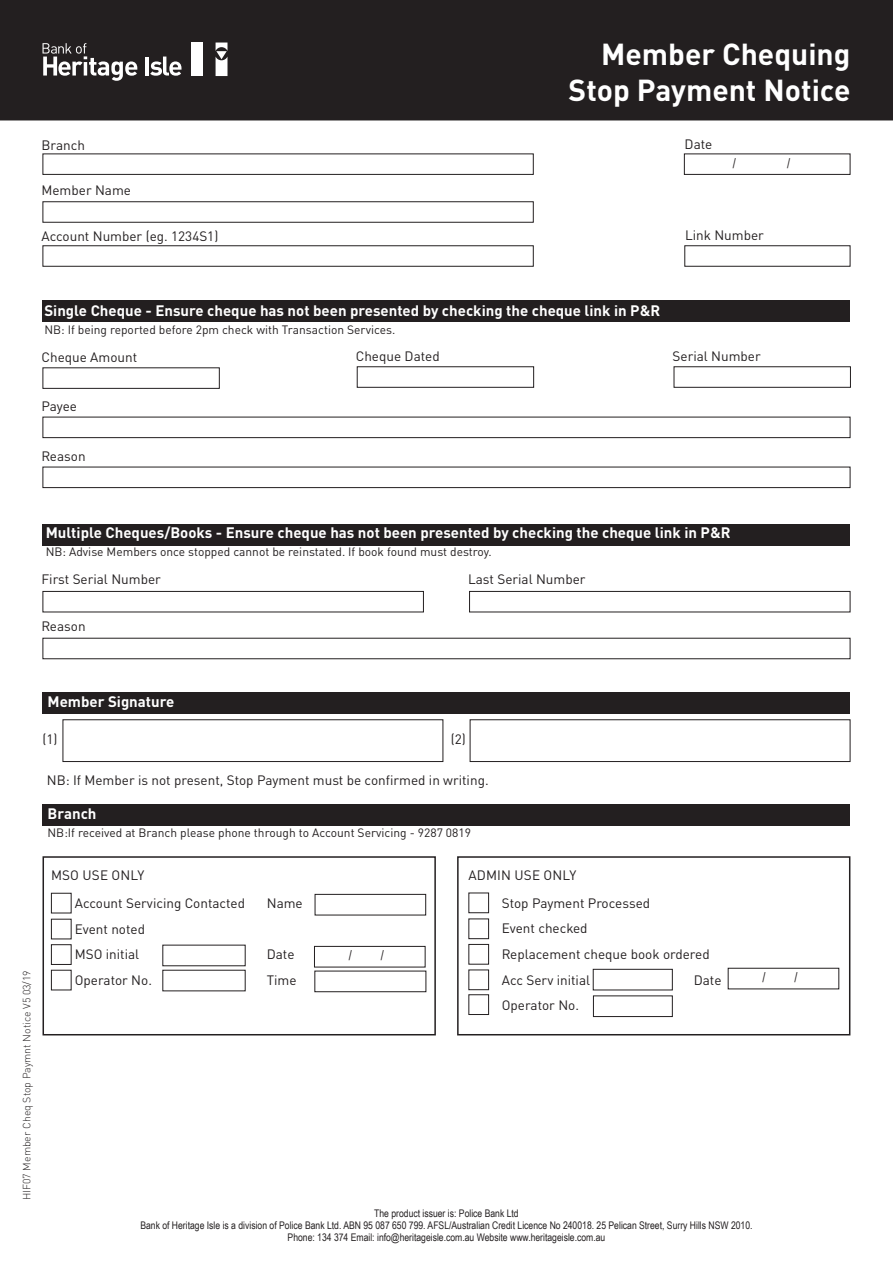
<style>
.page{position:relative;width:893px;height:1263px;background:#fff}
.page>*{position:absolute;margin:0;border:0;box-sizing:border-box;transform-origin:0 0}
.t1{font:700 30px/36px "DIN Pro";color:#fff;text-align:right}
.t2{font:700 15px "DIN Pro";color:#fff}
.t3{font:13.5px/25.5px "DIN Pro";color:#231f20}
.t4{font:13.5px "Arial Narrow";color:#231f20}
.t5{font:12px "DIN Pro";color:#231f20}
.t6{font:10.5px/12px "Arial Narrow";color:#231f20;text-align:center}
.t7{font:300 10.5px "DIN Pro";color:#231f20}
</style>
<div class="page">
<div style="left:314px;top:946px;width:111px;height:21px;border:1px solid #231f20"></div>
<div style="left:0;top:0;width:893px;height:120px;background:#231f20"></div>
<div style="left:43px;top:153px;width:491px;height:22px;border:1px solid #231f20"></div>
<div style="left:43px;top:201px;width:491px;height:22px;border:1px solid #231f20"></div>
<div style="left:43px;top:245px;width:491px;height:22px;border:1px solid #231f20"></div>
<div style="left:684px;top:154px;width:166px;height:21px;border:1px solid #231f20"></div>
<div style="left:684px;top:245px;width:166px;height:22px;border:1px solid #231f20"></div>
<div style="left:43px;top:301px;width:807px;height:21px;background:#231f20"></div>
<div style="left:43px;top:367px;width:177px;height:22px;border:1px solid #231f20"></div>
<div style="left:43px;top:417px;width:807px;height:21px;border:1px solid #231f20"></div>
<div style="left:43px;top:467px;width:807px;height:21px;border:1px solid #231f20"></div>
<div style="left:674px;top:366px;width:177px;height:22px;border:1px solid #231f20"></div>
<div style="left:357px;top:366px;width:177px;height:22px;border:1px solid #231f20"></div>
<div style="left:43px;top:524px;width:807px;height:21px;background:#231f20"></div>
<div style="left:43px;top:591px;width:381px;height:21px;border:1px solid #231f20"></div>
<div style="left:469px;top:591px;width:381px;height:21px;border:1px solid #231f20"></div>
<div style="left:43px;top:638px;width:807px;height:21px;border:1px solid #231f20"></div>
<div style="left:470px;top:719px;width:380px;height:43px;border:1px solid #231f20"></div>
<div style="left:43px;top:692px;width:807px;height:21px;background:#231f20"></div>
<div style="left:63px;top:719px;width:380px;height:43px;border:1px solid #231f20"></div>
<div style="left:43px;top:804px;width:807px;height:21px;background:#231f20"></div>
<div style="left:457px;top:856px;width:393px;height:179px;border:2px solid #231f20"></div>
<div style="left:314px;top:971px;width:112px;height:21px;border:1px solid #231f20"></div>
<div style="left:315px;top:894px;width:111px;height:21px;border:1px solid #231f20"></div>
<div style="left:728px;top:968px;width:111px;height:21px;border:1px solid #231f20"></div>
<div style="left:593px;top:969px;width:80px;height:21px;border:1px solid #231f20"></div>
<div style="left:593px;top:995px;width:80px;height:22px;border:1px solid #231f20"></div>
<div style="left:51px;top:893px;width:21px;height:20px;border:1px solid #231f20"></div>
<div style="left:51px;top:944px;width:21px;height:21px;border:1px solid #231f20"></div>
<div style="left:468px;top:892px;width:21px;height:21px;border:1px solid #231f20"></div>
<div style="left:468px;top:918px;width:21px;height:21px;border:1px solid #231f20"></div>
<div style="left:468px;top:944px;width:21px;height:20px;border:1px solid #231f20"></div>
<div style="left:468px;top:969px;width:21px;height:21px;border:1px solid #231f20"></div>
<div style="left:468px;top:994px;width:21px;height:21px;border:1px solid #231f20"></div>
<div style="left:43px;top:856px;width:393px;height:179px;border:2px solid #231f20"></div>
<div style="left:191px;top:43px;width:12px;height:33px;background:#fff"></div>
<svg style="left:43px;top:43px;width:94px;height:38px"></svg>
<hr style="left:145px;top:57px;width:4px;height:19px;background:#fff">
<svg style="left:150px;top:57px;width:31px;height:19px"></svg>
<svg style="left:216px;top:43px;width:11px;height:33px"></svg>
<p class="t3" style="left:41px;top:131px;width:45px">Branch</p>
<p class="t3" style="left:41px;top:177px;width:91px">Member Name</p>
<p class="t3" style="left:41px;top:223px;width:178px">Account Number (eg. 1234S1)</p>
<h1 class="t1" style="left:569px;top:35px;width:283px">Member Chequing<br>Stop Payment Notice</h1>
<p class="t3" style="left:685px;top:130px;width:29px">Date</p>
<p class="t4" style="left:733px;top:153px;width:5px">/</p>
<p class="t4" style="left:787px;top:153px;width:5px">/</p>
<p class="t3" style="left:685px;top:222px;width:80px">Link Number</p>
<p class="t2" style="left:44px;top:299px;width:617px">Single Cheque - Ensure cheque has not been presented by checking the cheque link in P&amp;R</p>
<p class="t5" style="left:44px;top:321px;width:352px">NB: If being reported before 2pm check with Transaction Services.</p>
<p class="t3" style="left:41px;top:344px;width:97px">Cheque Amount</p>
<p class="t3" style="left:41px;top:392px;width:37px">Payee</p>
<p class="t3" style="left:41px;top:442px;width:46px">Reason</p>
<p class="t3" style="left:356px;top:343px;width:85px">Cheque Dated</p>
<p class="t3" style="left:673px;top:343px;width:90px">Serial Number</p>
<p class="t2" style="left:46px;top:521px;width:686px">Multiple Cheques/Books - Ensure cheque has not been presented by checking the cheque link in P&amp;R</p>
<p class="t5" style="left:46px;top:543px;width:447px">NB: Advise Members once stopped cannot be reinstated. If book found must destroy.</p>
<p class="t3" style="left:41px;top:565px;width:121px">First Serial Number</p>
<p class="t3" style="left:468px;top:565px;width:119px">Last Serial Number</p>
<p class="t3" style="left:41px;top:612px;width:46px">Reason</p>
<p class="t7" style="left:19px;top:1200px;width:231px;rotate:-90deg">HIF07 Member Cheq Stop Paymnt Notice V5 03/19</p>
<p class="t2" style="left:48px;top:690px;width:128px">Member Signature</p>
<p class="t3" style="left:43px;top:725px;width:17px">(1)</p>
<p class="t3" style="left:451px;top:725px;width:17px">(2)</p>
<p class="t3" style="left:47px;top:767px;width:443px">NB: If Member is not present, Stop Payment must be confirmed in writing.</p>
<p class="t2" style="left:48px;top:802px;width:51px">Branch</p>
<p class="t5" style="left:48px;top:824px;width:425px">NB:If received at Branch please phone through to Account Servicing - 9287 0819</p>
<p class="t3" style="left:51px;top:862px;width:95px">MSO USE ONLY</p>
<p class="t3" style="left:502px;top:861px;width:150px;line-height:27.5px;text-indent:-33px">ADMIN USE ONLY<br>Stop Payment Processed</p>
<p class="t3" style="left:502px;top:915px;width:209px">Event checked<br>Replacement cheque book ordered<br>Acc Serv initial</p>
<p class="t3" style="left:75px;top:890px;width:172px">Account Servicing Contacted</p>
<p class="t3" style="left:267px;top:890px;width:38px">Name</p>
<p class="t3" style="left:75px;top:915px;width:72px">Event noted<br>MSO initial</p>
<p class="t3" style="left:267px;top:941px;width:29px">Date</p>
<p class="t4" style="left:349px;top:945px;width:5px">/</p>
<p class="t4" style="left:381px;top:945px;width:5px">/</p>
<p class="t3" style="left:694px;top:966px;width:29px">Date</p>
<p class="t3" style="left:75px;top:966px;width:79px">Operator No.</p>
<p class="t3" style="left:267px;top:966px;width:31px">Time</p>
<p class="t3" style="left:502px;top:991px;width:79px">Operator No.</p>
<p class="t4" style="left:762px;top:967px;width:5px">/</p>
<p class="t4" style="left:794px;top:967px;width:5px">/</p>
<p class="t6" style="left:140px;top:1207px;width:614px">The product issuer is: Police Bank Ltd<br>Bank of Heritage Isle is a division of Police Bank Ltd. ABN 95 087 650 799. AFSL/Australian Credit Licence No 240018. 25 Pelican Street, Surry Hills NSW 2010.<br>Phone: 134 374 Email: info@heritageisle.com.au Website www.heritageisle.com.au</p>
</div>
